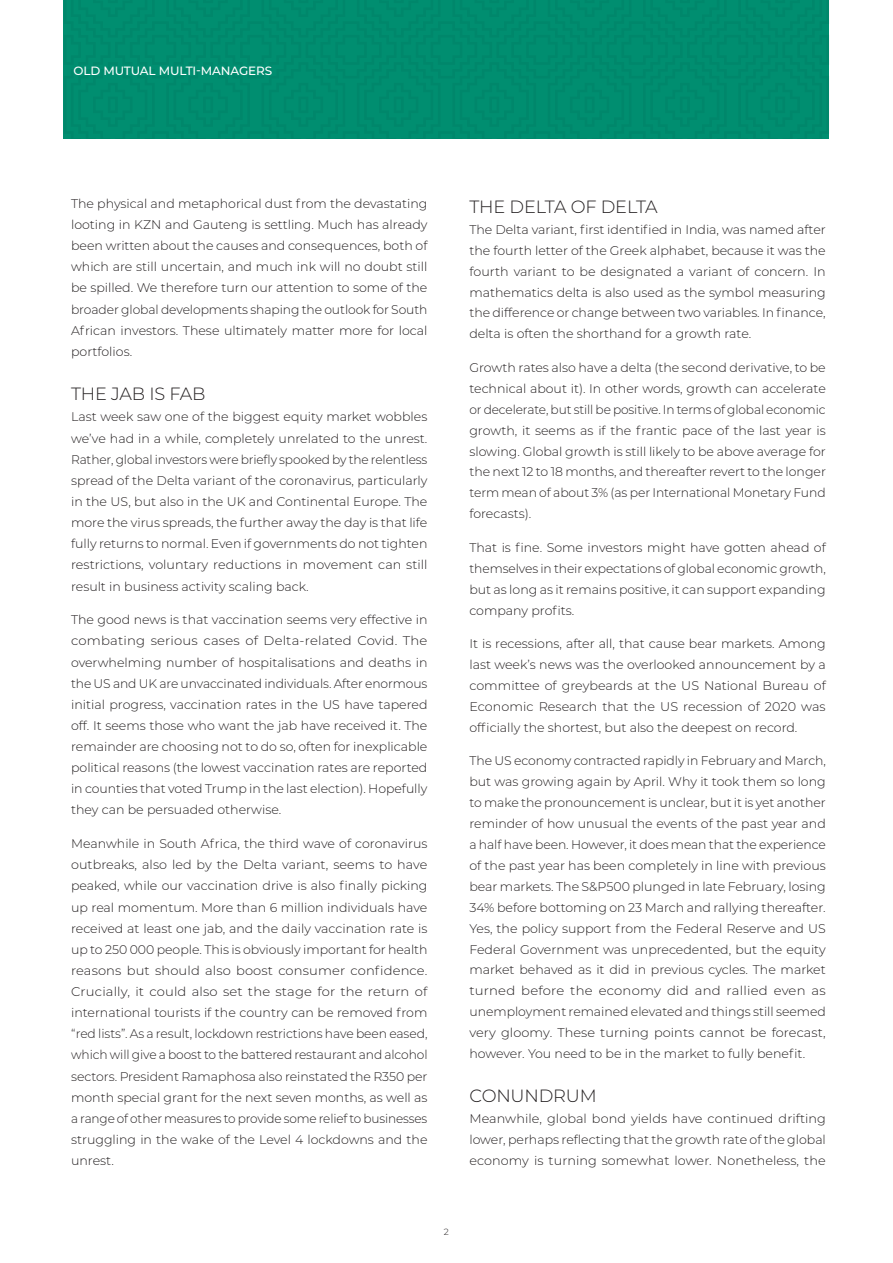
<style>
.page{position:relative;width:893px;height:1263px;background:#fff}
.page>*{position:absolute;margin:0;border:0;box-sizing:border-box;transform-origin:0 0}
.t1{font:300 17.7px "Montserrat";letter-spacing:-.01em;color:#231f20}
.t2{font:300 12.6px/21.1px "Montserrat";color:#231f20;text-align:justify}
.t3{font:500 12px "Montserrat";letter-spacing:-.01em;color:#fff}
.t4{font:500 11.85px "Montserrat";letter-spacing:-.01em;color:#fff}
.t5{font:300 9px "Montserrat";color:#231f20}
</style>
<div class="page">
<div style="left:64px;top:0;width:765px;height:139px;background:#008e70"></div>
<p class="t3" style="left:74px;top:63px;width:200px">OLD MUTUAL MULTI-MANAGERS</p>
<p class="t4" style="left:81px;top:63px;width:170px">WEEKLY INVESTMENT NOTE</p>
<p class="t2" style="left:71px;top:192px;width:358px">The physical and metaphorical dust from the devastating looting in KZN and Gauteng is settling. Much has already been written about the causes and consequences, both of which are still uncertain, and much ink will no doubt still be spilled. We therefore turn our attention to some of the broader global developments shaping the outlook for South African investors. These ultimately matter more for local portfolios.</p>
<p class="t1" style="left:71px;top:382px;width:136px">THE JAB IS FAB</p>
<p class="t2" style="left:71px;top:406px;width:358px">Last week saw one of the biggest equity market wobbles we’ve had in a while, completely unrelated to the unrest.<br>Rather, global investors were briefly spooked by the relentless spread of the Delta variant of the coronavirus, particularly in the US, but also in the UK and Continental Europe. The more the virus spreads, the further away the day is that life fully returns to normal. Even if governments do not tighten restrictions, voluntary reductions in movement can still result in business activity scaling back.</p>
<p class="t2" style="left:71px;top:609px;width:358px">The good news is that vaccination seems very effective in combating serious cases of Delta-related Covid. The overwhelming number of hospitalisations and deaths in the US and UK are unvaccinated individuals. After enormous initial progress, vaccination rates in the US have tapered off. It seems those who want the jab have received it. The remainder are choosing not to do so, often for inexplicable political reasons (the lowest vaccination rates are reported in counties that voted Trump in the last election). Hopefully they can be persuaded otherwise.</p>
<p class="t2" style="left:71px;top:833px;width:358px">Meanwhile in South Africa, the third wave of coronavirus outbreaks, also led by the Delta variant, seems to have peaked, while our vaccination drive is also finally picking up real momentum. More than 6 million individuals have received at least one jab, and the daily vaccination rate is up to 250 000 people. This is obviously important for health reasons but should also boost consumer confidence.<br>Crucially, it could also set the stage for the return of international tourists if the country can be removed from “red lists”. As a result, lockdown restrictions have been eased, which will give a boost to the battered restaurant and alcohol sectors. President Ramaphosa also reinstated the R350 per month special grant for the next seven months, as well as a range of other measures to provide some relief to businesses struggling in the wake of the Level 4 lockdowns and the unrest.</p>
<p class="t1" style="left:469px;top:195px;width:190px">THE DELTA OF DELTA</p>
<p class="t2" style="left:469px;top:218px;width:358px">The Delta variant, first identified in India, was named after the fourth letter of the Greek alphabet, because it was the fourth variant to be designated a variant of concern. In mathematics delta is also used as the symbol measuring the difference or change between two variables. In finance, delta is often the shorthand for a growth rate.</p>
<p class="t2" style="left:469px;top:357px;width:358px">Growth rates also have a delta (the second derivative, to be technical about it). In other words, growth can accelerate or decelerate, but still be positive. In terms of global economic growth, it seems as if the frantic pace of the last year is slowing. Global growth is still likely to be above average for the next 12 to 18 months, and thereafter revert to the longer term mean of about 3% (as per International Monetary Fund forecasts).</p>
<p class="t2" style="left:469px;top:536px;width:358px">That is fine. Some investors might have gotten ahead of themselves in their expectations of global economic growth, but as long as it remains positive, it can support expanding company profits.</p>
<p class="t2" style="left:469px;top:633px;width:358px">It is recessions, after all, that cause bear markets. Among last week’s news was the overlooked announcement by a committee of greybeards at the US National Bureau of Economic Research that the US recession of 2020 was officially the shortest, but also the deepest on record.</p>
<p class="t2" style="left:469px;top:750px;width:358px">The US economy contracted rapidly in February and March, but was growing again by April. Why it took them so long to make the pronouncement is unclear, but it is yet another reminder of how unusual the events of the past year and a half have been. However, it does mean that the experience of the past year has been completely in line with previous bear markets. The S&amp;P500 plunged in late February, losing 34% before bottoming on 23 March and rallying thereafter.<br>Yes, the policy support from the Federal Reserve and US Federal Government was unprecedented, but the equity market behaved as it did in previous cycles. The market turned before the economy did and rallied even as unemployment remained elevated and things still seemed very gloomy. These turning points cannot be forecast, however. You need to be in the market to fully benefit.</p>
<p class="t1" style="left:469px;top:1084px;width:129px">CONUNDRUM</p>
<p class="t2" style="left:469px;top:1108px;width:358px">Meanwhile, global bond yields have continued drifting lower, perhaps reflecting that the growth rate of the global economy is turning somewhat lower. Nonetheless, the</p>
<p class="t5" style="left:444px;top:1226px;width:7px">2</p>
</div>
